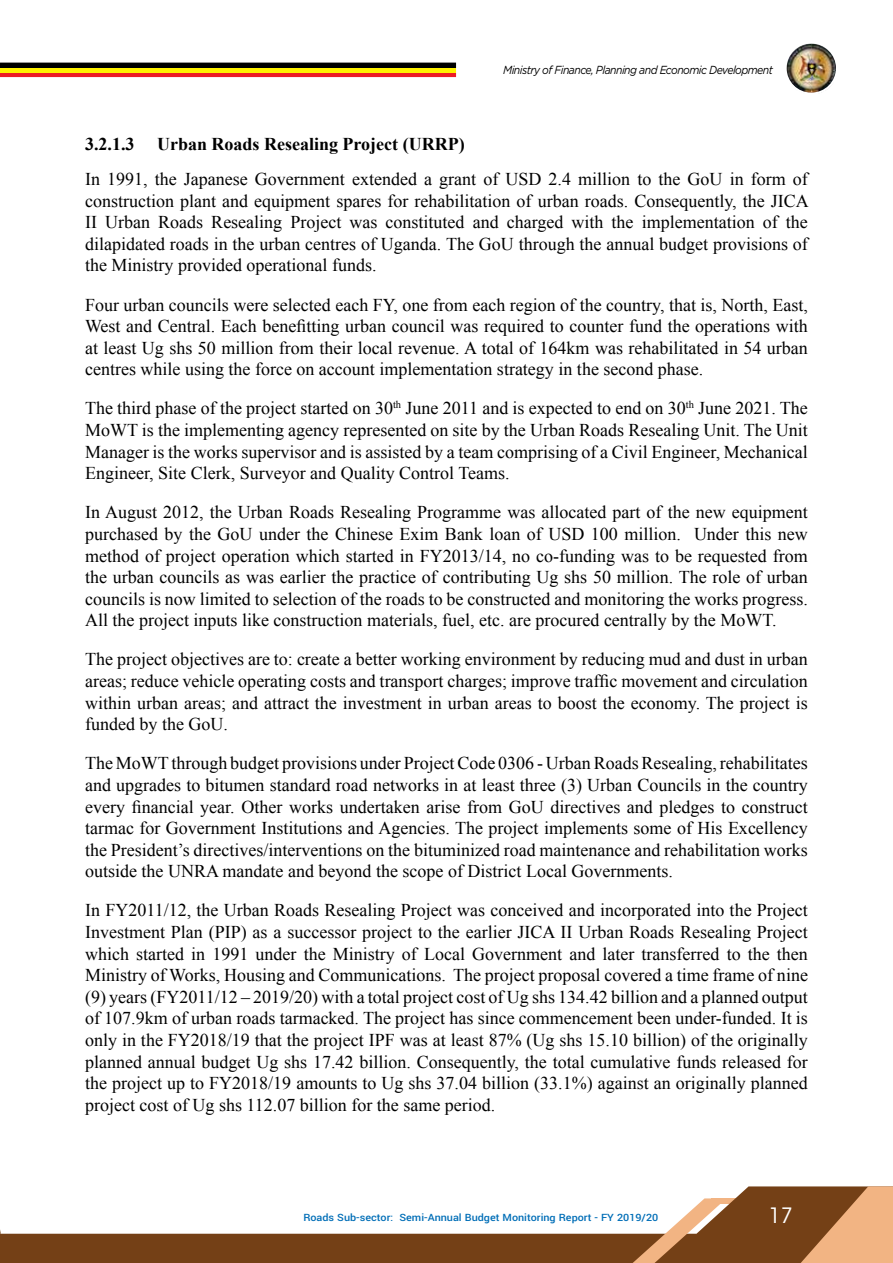
<style>
.page{position:relative;width:893px;height:1263px;background:#fff}
.page>*{position:absolute;margin:0;border:0;box-sizing:border-box;transform-origin:0 0}
.t1{font:21px "ITC Avant Garde Std";color:#fff}
.t2{font:18px/21.6px "Times New Roman";color:#000;text-align:justify}
.t3{font:700 18px "Times New Roman";color:#000}
.t4{font:italic 11.7px "Gotham";letter-spacing:-.05em;color:#000;scale:.9 1}
.t5{font:500 11.1px "Yantramanav";color:#006eb7;scale:1.08 1}
</style>
<div class="page">
<svg style="left:0;top:1186px;width:801px;height:77px"></svg>
<svg style="left:633px;top:1198px;width:93px;height:65px"></svg>
<svg style="left:1px;top:63px;width:455px;height:14px;background:#9e5e0a"></svg>
<svg style="left:801px;top:1186px;width:92px;height:77px;background:#c48a5c"></svg>
<img style="left:787px;top:44px;width:48px;height:48px">
<div style="left:784px;top:41px;width:54px;height:54px;border:2px solid #fff;border-radius:50%"></div>
<svg style="left:0;top:63px;width:1px;height:14px"></svg>
<p class="t4" style="left:503px;top:63px;width:301px">Ministry of Finance, Planning and Economic Development</p>
<p class="t3" style="left:85px;top:132px;width:51px">3.2.1.3</p>
<p class="t3" style="left:157px;top:132px;width:309px">Urban Roads Resealing Project (URRP)</p>
<p class="t2" style="left:85px;top:168px;width:725px">In 1991, the Japanese Government extended a grant of USD 2.4 million to the GoU in form of construction plant and equipment spares for rehabilitation of urban roads. Consequently, the JICA II Urban Roads Resealing Project was constituted and charged with the implementation of the dilapidated roads in the urban centres of Uganda. The GoU through the annual budget provisions of the Ministry provided operational funds.</p>
<p class="t2" style="left:85px;top:293px;width:724px">Four urban councils were selected each FY, one from each region of the country, that is, North, East, West and Central. Each benefitting urban council was required to counter fund the operations with at least Ug shs 50 million from their local revenue. A total of 164km was rehabilitated in 54 urban centres while using the force on account implementation strategy in the second phase.</p>
<p class="t2" style="left:85px;top:397px;width:724px">The third phase of the project started on 30<sup>th</sup> June 2011 and is expected to end on 30<sup>th</sup> June 2021. The MoWT is the implementing agency represented on site by the Urban Roads Resealing Unit. The Unit Manager is the works supervisor and is assisted by a team comprising of a Civil Engineer, Mechanical Engineer, Site Clerk, Surveyor and Quality Control Teams.</p>
<p class="t2" style="left:85px;top:501px;width:724px">In August 2012, the Urban Roads Resealing Programme was allocated part of the new equipment purchased by the GoU under the Chinese Exim Bank loan of USD 100 million. Under this new method of project operation which started in FY2013/14, no co-funding was to be requested from the urban councils as was earlier the practice of contributing Ug shs 50 million. The role of urban councils is now limited to selection of the roads to be constructed and monitoring the works progress.<br>All the project inputs like construction materials, fuel, etc. are procured centrally by the MoWT.</p>
<p class="t2" style="left:85px;top:648px;width:724px">The project objectives are to: create a better working environment by reducing mud and dust in urban areas; reduce vehicle operating costs and transport charges; improve traffic movement and circulation within urban areas; and attract the investment in urban areas to boost the economy. The project is funded by the GoU.</p>
<p class="t2" style="left:85px;top:752px;width:724px">The MoWT through budget provisions under Project Code 0306 - Urban Roads Resealing, rehabilitates and upgrades to bitumen standard road networks in at least three (3) Urban Councils in the country every financial year. Other works undertaken arise from GoU directives and pledges to construct tarmac for Government Institutions and Agencies. The project implements some of His Excellency the President’s directives/interventions on the bituminized road maintenance and rehabilitation works outside the UNRA mandate and beyond the scope of District Local Governments.</p>
<p class="t2" style="left:85px;top:899px;width:724px">In FY2011/12, the Urban Roads Resealing Project was conceived and incorporated into the Project Investment Plan (PIP) as a successor project to the earlier JICA II Urban Roads Resealing Project which started in 1991 under the Ministry of Local Government and later transferred to the then Ministry of Works, Housing and Communications. The project proposal covered a time frame of nine (9) years (FY2011/12 – 2019/20) with a total project cost of Ug shs 134.42 billion and a planned output of 107.9km of urban roads tarmacked. The project has since commencement been under-funded. It is only in the FY2018/19 that the project IPF was at least 87% (Ug shs 15.10 billion) of the originally planned annual budget Ug shs 17.42 billion. Consequently, the total cumulative funds released for the project up to FY2018/19 amounts to Ug shs 37.04 billion (33.1%) against an originally planned project cost of Ug shs 112.07 billion for the same period.</p>
<p class="t5" style="left:303px;top:1210px;width:330px">Roads Sub-sector: Semi-Annual Budget Monitoring Report - FY 2019/20</p>
<p class="t1" style="left:769px;top:1203px;width:26px">17</p>
</div>
